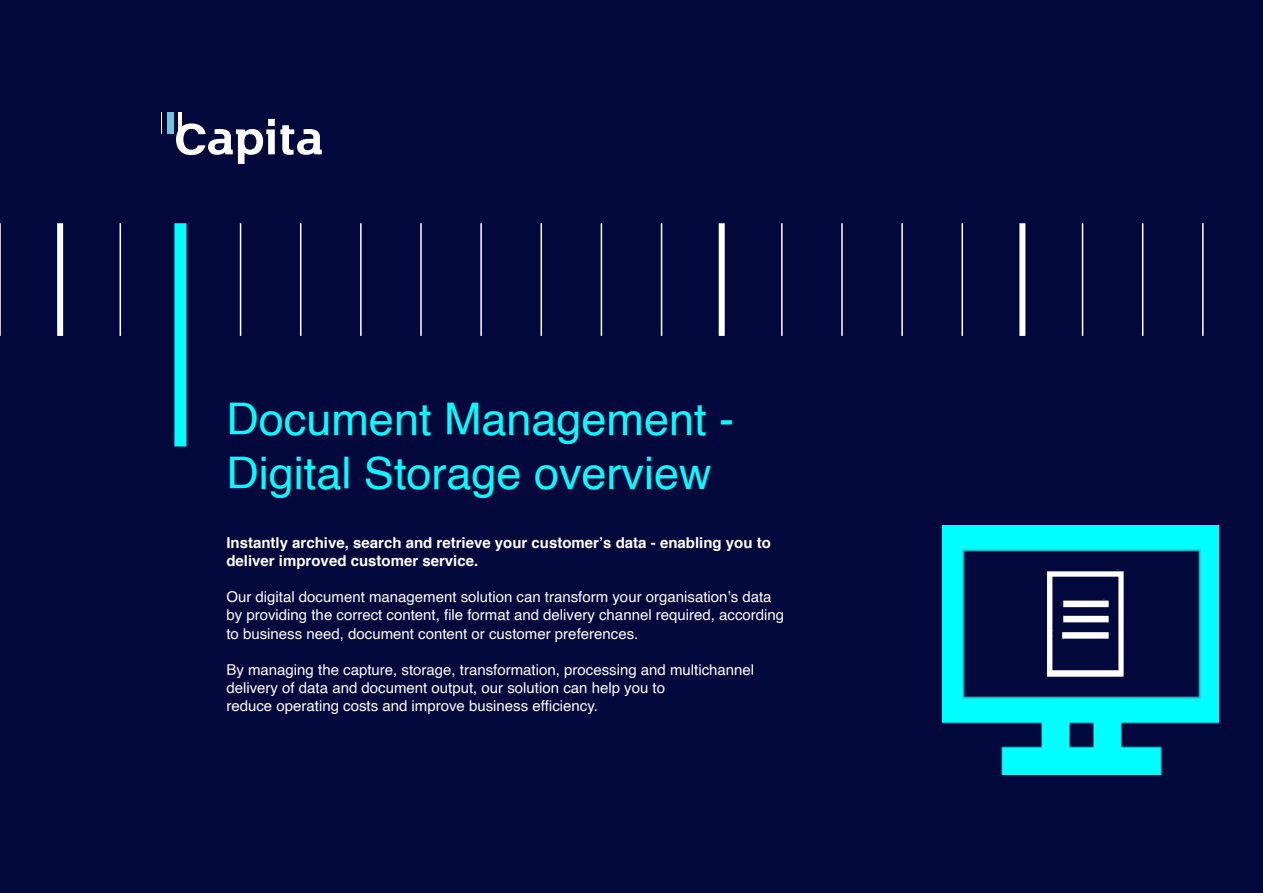
<style>
.page{position:relative;width:1263px;height:893px;background:#02083c}
.page>*{position:absolute;margin:0;border:0;box-sizing:border-box;transform-origin:0 0}
.t1{font:45px/54px "Helvetica";color:#0ff}
.Second_paragraph{font:15px/18px "Helvetica";color:#fff}
.Second_paragraph-2{font:700 15px/18px "Helvetica";color:#fff}
</style>
<div class="page">
<hr style="left:0;top:223px;width:1px;height:113px;background:#fff">
<div style="left:57px;top:223px;width:6px;height:113px;background:#fff"></div>
<hr style="left:120px;top:223px;width:1px;height:113px;background:#fff">
<div style="left:174px;top:223px;width:12px;height:223px;background:#0ff"></div>
<hr style="left:240px;top:223px;width:1px;height:113px;background:#fff">
<hr style="left:300px;top:223px;width:1px;height:113px;background:#fff">
<hr style="left:360px;top:223px;width:2px;height:113px;background:#fff">
<hr style="left:420px;top:223px;width:2px;height:113px;background:#fff">
<hr style="left:480px;top:223px;width:2px;height:113px;background:#fff">
<hr style="left:540px;top:223px;width:2px;height:113px;background:#fff">
<hr style="left:601px;top:223px;width:1px;height:113px;background:#fff">
<hr style="left:661px;top:223px;width:1px;height:113px;background:#fff">
<div style="left:719px;top:223px;width:6px;height:113px;background:#fff"></div>
<hr style="left:781px;top:223px;width:2px;height:113px;background:#fff">
<hr style="left:841px;top:223px;width:2px;height:113px;background:#fff">
<hr style="left:901px;top:223px;width:2px;height:113px;background:#fff">
<hr style="left:961px;top:223px;width:2px;height:113px;background:#fff">
<div style="left:1019px;top:223px;width:6px;height:113px;background:#fff"></div>
<hr style="left:1082px;top:223px;width:1px;height:113px;background:#fff">
<hr style="left:1142px;top:223px;width:1px;height:113px;background:#fff">
<hr style="left:1202px;top:223px;width:1px;height:113px;background:#fff">
<svg style="left:161px;top:113px;width:1px;height:21px"></svg>
<div style="left:167px;top:113px;width:7px;height:21px;background:#6ec6d9"></div>
<hr style="left:178px;top:113px;width:4px;height:21px;background:#fff">
<svg style="left:176px;top:119px;width:146px;height:45px"></svg>
<img style="left:942px;top:526px;width:276px;height:248px">
<img style="left:1047px;top:568px;width:79px;height:110px">
<p class="t1" style="left:226px;top:393px;width:509px">Document Management -<br>Digital Storage overview</p>
<p class="Second_paragraph-2" style="left:226px;top:534px;width:546px">Instantly archive, search and retrieve your customer’s data - enabling you to deliver improved customer service.</p>
<p class="Second_paragraph" style="left:226px;top:589px;width:559px">Our digital document management solution can transform your organisation’s data by providing the correct content, file format and delivery channel required, according to business need, document content or customer preferences.</p>
<p class="Second_paragraph" style="left:226px;top:661px;width:529px">By managing the capture, storage, transformation, processing and multichannel delivery of data and document output, our solution can help you to</p>
<p class="Second_paragraph" style="left:226px;top:697px;width:373px">reduce operating costs and improve business efficiency.</p>
</div>
